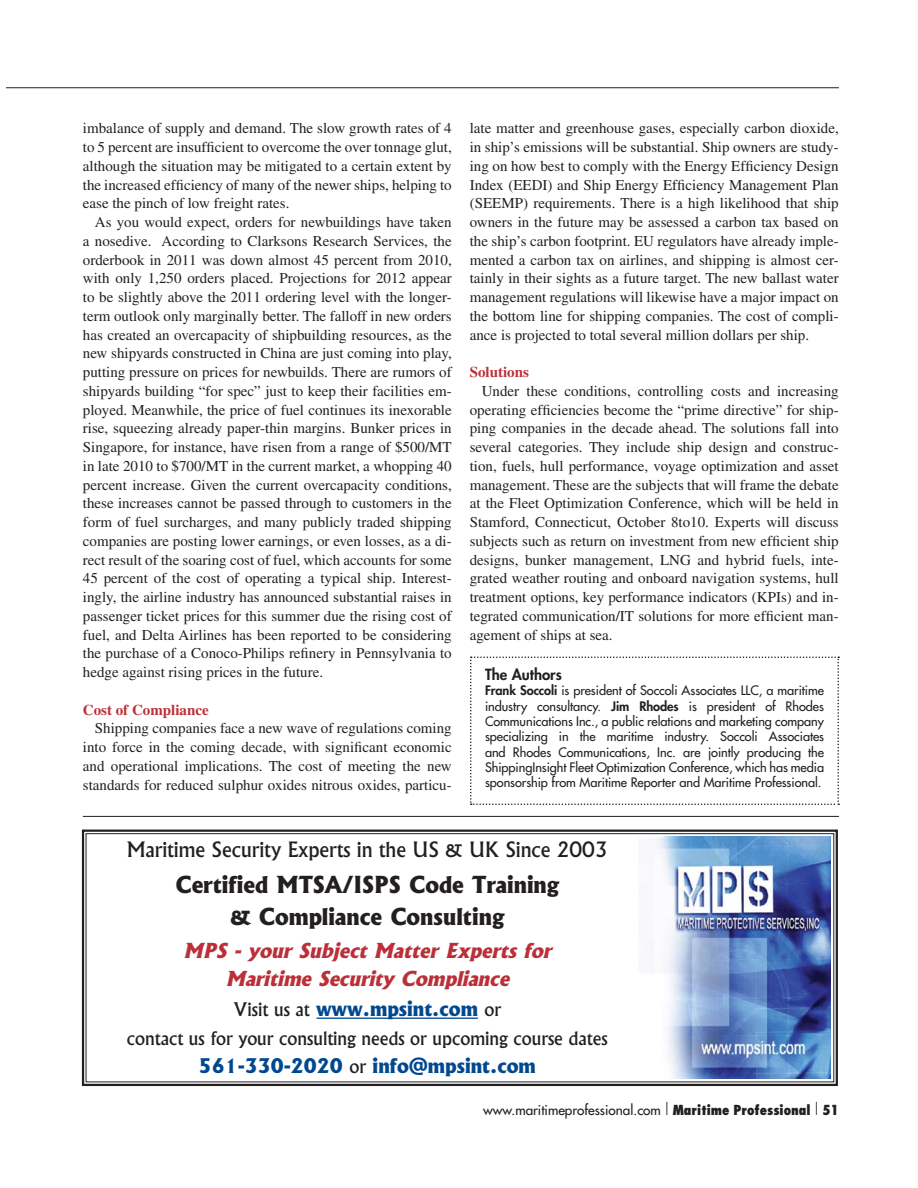
<style>
.page{position:relative;width:918px;height:1188px;background:#fff}
.page>*{position:absolute;margin:0;border:0;box-sizing:border-box;transform-origin:0 0}
.t1{font:800 22.5px/31.5px "Albertus";color:#231f20;text-align:center}
.t2{font:500 20.25px "Albertus";color:#231f20}
.t3{font:italic 800 19.8px/28.5px "Albertus";color:#bb3038;text-align:center}
.t4{font:800 19.5px "Albertus";color:#00488f}
.t5{font:500 18px "Albertus";color:#231f20}
.t6{font:15px/18.8px "Times";color:#231f20;text-align:justify}
.t7{font:700 15px "Times";color:#bb3038}
.t8{font:800 15px "Futura";color:#231f20}
.t9{font:13.5px "Futura";color:#231f20}
.t10{font:12.75px/15.3px "Futura";letter-spacing:-.005em;color:#231f20;text-align:justify}
.s1{font-weight:800}
.s2{font-weight:500;font-size:18px;color:#231f20}
.s3{font-weight:300;font-stretch:condensed;font-size:16.5px}
.s4{font-weight:800;font-stretch:condensed}
</style>
<div class="page">
<div style="left:82px;top:830px;width:756px;height:256px;border:2px solid #231f20"></div>
<div style="left:86px;top:833px;width:748px;height:249px;border:1px solid #231f20"></div>
<img style="left:656px;top:837px;width:175px;height:241px">
<hr style="left:317px;top:1018px;width:161px;height:1px;background:#00488f">
<hr style="left:83px;top:816px;width:756px;height:1px;background:#231f20">
<hr style="left:6px;top:87px;width:833px;height:1px;background:#231f20">
<svg style="left:470px;top:657px;width:369px;height:148px"></svg>
<p class="t6" style="left:83px;top:120px;width:370px">imbalance of supply and demand. The slow growth rates of 4 to 5 percent are insufficient to overcome the over tonnage glut, although the situation may be mitigated to a certain extent by the increased efficiency of many of the newer ships, helping to ease the pinch of low freight rates.</p>
<p class="t6" style="left:83px;top:214px;width:370px;text-indent:12px">As you would expect, orders for newbuildings have taken a nosedive. According to Clarksons Research Services, the orderbook in 2011 was down almost 45 percent from 2010, with only 1,250 orders placed. Projections for 2012 appear to be slightly above the 2011 ordering level with the longer&shy;term outlook only marginally better. The falloff in new orders has created an overcapacity of shipbuilding resources, as the new shipyards constructed in China are just coming into play, putting pressure on prices for newbuilds. There are rumors of shipyards building “for spec” just to keep their facilities em&shy;ployed. Meanwhile, the price of fuel continues its inexorable rise, squeezing already paper-thin margins. Bunker prices in Singapore, for instance, have risen from a range of $500/MT in late 2010 to $700/MT in the current market, a whopping 40 percent increase. Given the current overcapacity conditions, these increases cannot be passed through to customers in the form of fuel surcharges, and many publicly traded shipping companies are posting lower earnings, or even losses, as a di&shy;rect result of the soaring cost of fuel, which accounts for some 45 percent of the cost of operating a typical ship. Interest&shy;ingly, the airline industry has announced substantial raises in passenger ticket prices for this summer due the rising cost of fuel, and Delta Airlines has been reported to be considering the purchase of a Conoco-Philips refinery in Pennsylvania to hedge against rising prices in the future.</p>
<p class="t7" style="left:83px;top:704px;width:127px">Cost of Compliance</p>
<p class="t6" style="left:83px;top:720px;width:370px;text-indent:12px">Shipping companies face a new wave of regulations coming into force in the coming decade, with significant economic and operational implications. The cost of meeting the new standards for reduced sulphur oxides nitrous oxides, particu-</p>
<p class="t6" style="left:470px;top:120px;width:370px">late matter and greenhouse gases, especially carbon dioxide, in ship’s emissions will be substantial. Ship owners are study&shy;ing on how best to comply with the Energy Efficiency Design Index (EEDI) and Ship Energy Efficiency Management Plan (SEEMP) requirements. There is a high likelihood that ship owners in the future may be assessed a carbon tax based on the ship’s carbon footprint. EU regulators have already imple&shy;mented a carbon tax on airlines, and shipping is almost cer&shy;tainly in their sights as a future target. The new ballast water management regulations will likewise have a major impact on the bottom line for shipping companies. The cost of compli&shy;ance is projected to total several million dollars per ship.</p>
<p class="t7" style="left:470px;top:367px;width:61px">Solutions</p>
<p class="t6" style="left:470px;top:383px;width:370px;text-indent:12px">Under these conditions, controlling costs and increasing operating efficiencies become the “prime directive” for ship&shy;ping companies in the decade ahead. The solutions fall into several categories. They include ship design and construc&shy;tion, fuels, hull performance, voyage optimization and asset management. These are the subjects that will frame the debate at the Fleet Optimization Conference, which will be held in Stamford, Connecticut, October 8to10. Experts will discuss subjects such as return on investment from new efficient ship designs, bunker management, LNG and hybrid fuels, inte&shy;grated weather routing and onboard navigation systems, hull treatment options, key performance indicators (KPIs) and in&shy;tegrated communication/IT solutions for more efficient man&shy;agement of ships at sea.</p>
<p class="t8" style="left:485px;top:667px;width:78px">The Authors</p>
<p class="t10" style="left:485px;top:684px;width:341px"><span class="s1">Frank Soccoli</span> is president of Soccoli Associates LLC, a maritime industry consultancy. <span class="s1">Jim Rhodes</span> is president of Rhodes Communications Inc., a public relations and marketing company specializing in the maritime industry. Soccoli Associates and Rhodes Communications, Inc. are jointly producing the ShippingInsight Fleet Optimization Conference, which has media sponsorship from Maritime Reporter and Maritime Professional.</p>
<h2 class="t2" style="left:127px;top:842px;width:482px">Maritime Security Experts in the US &amp; UK Since 2003</h2>
<h1 class="t1" style="left:176px;top:871px;width:385px">Certified MTSA/ISPS Code Training &amp; Compliance Consulting</h1>
<h3 class="t3" style="left:184px;top:938px;width:373px">MPS - your Subject Matter Experts for<br>Maritime Security Compliance</h3>
<h3 class="t4" style="left:234px;top:1001px;width:269px"><span class="s2">Visit us at</span> www.mpsint.com <span class="s2">or</span></h3>
<p class="t5" style="left:127px;top:1031px;width:482px">contact us for your consulting needs or upcoming course dates</p>
<h3 class="t4" style="left:199px;top:1058px;width:338px">561-330-2020 <span class="s2">or</span> info@mpsint.com</h3>
<p class="t9" style="left:483px;top:1104px;width:357px">www.maritimeprofessional.com <span class="s3">|</span> <span class="s4">Maritime Professional</span> <span class="s3">|</span> <span class="s4">51</span></p>
</div>
